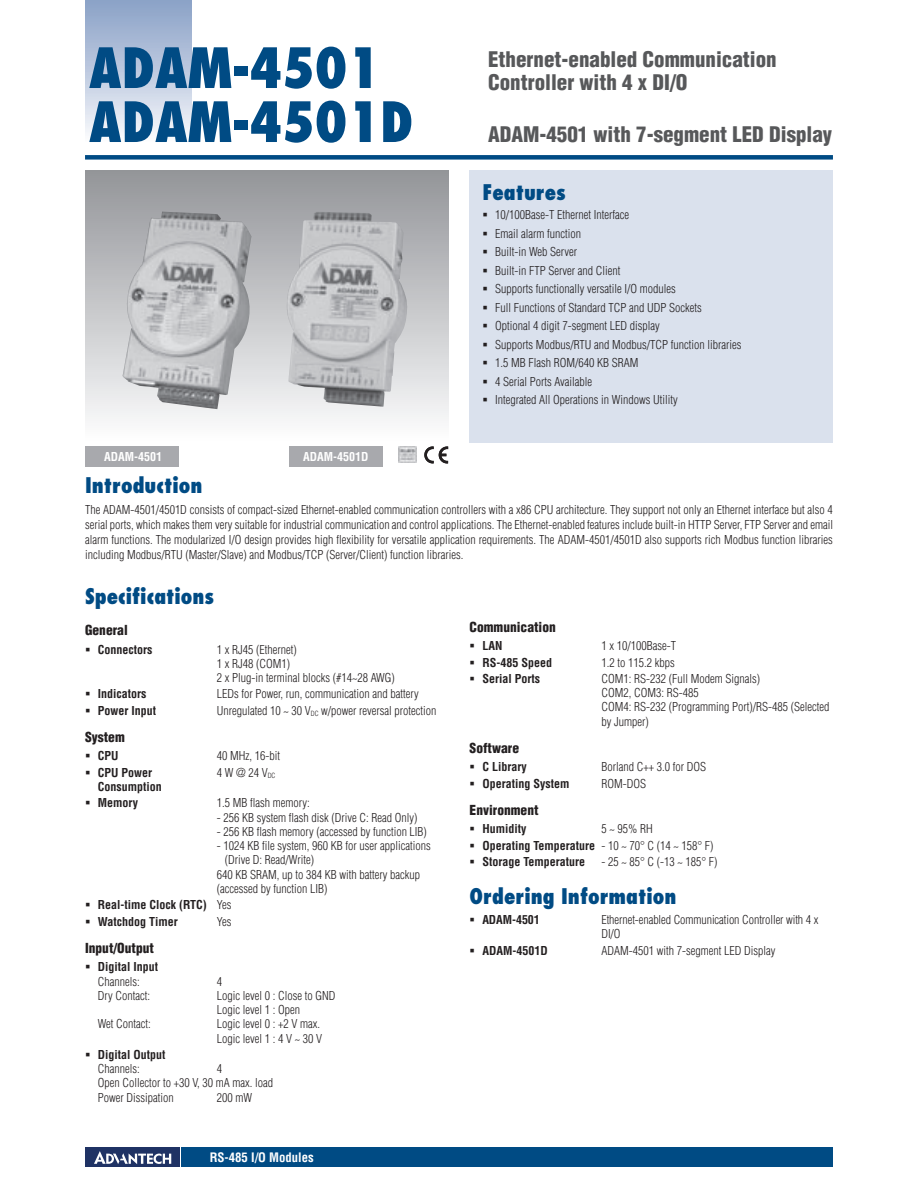
<style>
.page{position:relative;width:918px;height:1188px;background:#fff}
.page>*{position:absolute;margin:0;border:0;box-sizing:border-box;transform-origin:0 0}
.t1{font:800 condensed 54px/54px "Futura";color:#004b84}
.t2{font:900 condensed 21px/22.5px "Helvetica";color:#57585a}
.t3{font:800 condensed 21px "Futura";color:#004b84}
.t4{font:900 condensed 13.5px "Helvetica";color:#231f20}
.t5{font:700 condensed 12.75px "Helvetica";color:#fff}
.t6{font:300 condensed 12px/18.5px "Helvetica";color:#231f20}
.t7{font:700 condensed 12px/16.4px "Helvetica";color:#231f20}
.t8{font:12px/18.5px "Wingdings";color:#231f20;text-align:justify}
.t9{font:700 condensed 12px "Helvetica";color:#fff}
.s1{font-weight:300}
</style>
<div class="page">
<div style="left:182px;top:1147px;width:651px;height:20px;background:#004b84"></div>
<div style="left:85px;top:1147px;width:95px;height:20px;background:#1f3264"></div>
<svg style="left:94px;top:1151px;width:77px;height:13px"></svg>
<div style="left:85px;top:155px;width:748px;height:5px;background:#004b84"></div>
<div style="left:85px;top:0;width:106px;height:143px;background:linear-gradient(to bottom,#879fc5,#fafafd)"></div>
<div style="left:470px;top:170px;width:363px;height:272px;background:#dae1ed"></div>
<svg style="left:424px;top:446px;width:24px;height:17px"></svg>
<div style="left:85px;top:170px;width:363px;height:272px;background:linear-gradient(to bottom,#939498,#fcfcfd)"></div>
<img style="left:122px;top:212px;width:130px;height:197px">
<img style="left:286px;top:212px;width:122px;height:195px">
<img style="left:399px;top:446px;width:17px;height:17px">
<div style="left:85px;top:446px;width:94px;height:21px;background:#a8a9ad"></div>
<div style="left:289px;top:446px;width:94px;height:21px;background:#a8a9ad"></div>
<h1 class="t1" style="left:89px;top:40px;width:326px">ADAM-4501<br>ADAM-4501D</h1>
<p class="t9" style="left:104px;top:450px;width:60px">ADAM-4501</p>
<p class="t9" style="left:303px;top:450px;width:67px">ADAM-4501D</p>
<h2 class="t2" style="left:488px;top:48px;width:290px">Ethernet-enabled Communication<br>Controller with 4 x DI/O</h2>
<h2 class="t2" style="left:488px;top:123px;width:346px">ADAM-4501 with 7-segment LED Display</h2>
<h2 class="t3" style="left:482px;top:178px;width:85px">Features</h2>
<p class="t8" style="left:482px;top:206px;width:7px">▪ ▪ ▪ ▪ ▪ ▪ ▪ ▪ ▪ ▪ ▪</p>
<p class="t6" style="left:495px;top:205px;width:248px">10/100Base-T Ethernet Interface<br>Email alarm function<br>Built-in Web Server<br>Built-in FTP Server and Client<br>Supports functionally versatile I/O modules<br>Full Functions of Standard TCP and UDP Sockets<br>Optional 4 digit 7-segment LED display<br>Supports Modbus/RTU and Modbus/TCP function libraries 1.5 MB Flash ROM/640 KB SRAM<br>4 Serial Ports Available<br>Integrated All Operations in Windows Utility</p>
<h2 class="t3" style="left:85px;top:472px;width:119px">Introduction</h2>
<p class="t6" style="left:85px;top:503px;width:749px;line-height:15px;text-align:justify">The ADAM-4501/4501D consists of compact-sized Ethernet-enabled communication controllers with a x86 CPU architecture. They support not only an Ethernet interface but also 4 serial ports, which makes them very suitable for industrial communication and control applications. The Ethernet-enabled features include built-in HTTP Server, FTP Server and email alarm functions. The modularized I/O design provides high flexibility for versatile application requirements. The ADAM-4501/4501D also supports rich Modbus function libraries including Modbus/RTU (Master/Slave) and Modbus/TCP (Server/Client) function libraries.</p>
<h2 class="t3" style="left:85px;top:582px;width:131px">Specifications</h2>
<p class="t4" style="left:85px;top:622px;width:44px">General</p>
<p class="t7" style="left:98px;top:641px;width:56px">Connectors</p>
<p class="t6" style="left:217px;top:642px;width:180px;line-height:14.2px">1 x RJ45 (Ethernet)<br>1 x RJ48 (COM1)<br>2 x Plug-in terminal blocks (#14~28 AWG)</p>
<p class="t7" style="left:98px;top:686px;width:50px">Indicators</p>
<p class="t6" style="left:217px;top:685px;width:203px">LEDs for Power, run, communication and battery</p>
<p class="t7" style="left:98px;top:702px;width:60px">Power Input</p>
<p class="t6" style="left:217px;top:701px;width:221px">Unregulated 10 ~ 30 V<sub>DC</sub> w/power reversal protection</p>
<p class="t4" style="left:85px;top:729px;width:41px">System</p>
<p class="t7" style="left:98px;top:748px;width:22px">CPU</p>
<p class="t6" style="left:217px;top:747px;width:65px">40 MHz, 16-bit</p>
<p class="t7" style="left:98px;top:764px;width:56px">CPU Power</p>
<p class="t6" style="left:217px;top:763px;width:60px">4 W @ 24 V<sub>DC</sub></p>
<p class="t7" style="left:98px;top:778px;width:66px">Consumption<br>Memory</p>
<p class="t8" style="left:85px;top:640px;width:7px">▪</p>
<p class="t6" style="left:217px;top:794px;width:94px">1.5 MB flash memory:</p>
<p class="t6" style="left:217px;top:808px;width:202px">- 256 KB system flash disk (Drive C: Read Only)</p>
<p class="t6" style="left:217px;top:822px;width:212px">- 256 KB flash memory (accessed by function LIB)</p>
<p class="t6" style="left:217px;top:837px;width:215px">- 1024 KB file system, 960 KB for user applications</p>
<p class="t6" style="left:225px;top:851px;width:91px">(Drive D: Read/Write)</p>
<p class="t6" style="left:217px;top:865px;width:205px">640 KB SRAM, up to 384 KB with battery backup</p>
<p class="t6" style="left:217px;top:879px;width:112px">(accessed by function LIB)</p>
<p class="t7" style="left:98px;top:897px;width:135px">Real-time Clock (RTC) <span class="s1">Yes<br></span>Watchdog Timer</p>
<p class="t8" style="left:85px;top:794px;width:7px">▪</p>
<p class="t6" style="left:217px;top:912px;width:16px">Yes</p>
<p class="t4" style="left:85px;top:939px;width:70px">Input/Output</p>
<p class="t7" style="left:98px;top:959px;width:62px">Digital Input</p>
<p class="t6" style="left:98px;top:972px;width:43px">Channels:</p>
<p class="t6" style="left:217px;top:972px;width:7px">4</p>
<p class="t6" style="left:98px;top:986px;width:54px">Dry Contact:</p>
<p class="t6" style="left:217px;top:988px;width:120px;line-height:14.2px">Logic level 0 : Close to GND<br>Logic level 1 : Open</p>
<p class="t6" style="left:98px;top:1015px;width:55px">Wet Contact:</p>
<p class="t6" style="left:217px;top:1017px;width:107px;line-height:14.2px">Logic level 0 : +2 V max.<br>Logic level 1 : 4 V ~ 30 V</p>
<p class="t7" style="left:98px;top:1046px;width:69px">Digital Output</p>
<p class="t6" style="left:98px;top:1060px;width:43px">Channels:</p>
<p class="t8" style="left:85px;top:958px;width:7px">▪</p>
<p class="t8" style="left:85px;top:1046px;width:7px">▪</p>
<p class="t6" style="left:98px;top:1062px;width:177px;line-height:14.2px;text-indent:119px">4<br>Open Collector to +30 V, 30 mA max. load<br>Power Dissipation</p>
<p class="t6" style="left:217px;top:1088px;width:37px">200 mW</p>
<p class="t5" style="left:210px;top:1150px;width:106px">RS-485 I/O Modules</p>
<p class="t4" style="left:470px;top:618px;width:88px">Communication</p>
<p class="t7" style="left:482px;top:638px;width:22px">LAN</p>
<p class="t6" style="left:601px;top:637px;width:76px">1 x 10/100Base-T</p>
<p class="t7" style="left:482px;top:654px;width:71px">RS-485 Speed</p>
<p class="t6" style="left:601px;top:653px;width:75px">1.2 to 115.2 kbps</p>
<p class="t7" style="left:482px;top:670px;width:59px">Serial Ports</p>
<p class="t6" style="left:601px;top:671px;width:229px;line-height:14.2px">COM1: RS-232 (Full Modem Signals)<br>COM2, COM3: RS-485<br>COM4: RS-232 (Programming Port)/RS-485 (Selected by Jumper)</p>
<p class="t4" style="left:470px;top:739px;width:51px">Software</p>
<p class="t7" style="left:482px;top:759px;width:46px">C Library</p>
<p class="t6" style="left:601px;top:758px;width:106px">Borland C++ 3.0 for DOS</p>
<p class="t7" style="left:482px;top:775px;width:88px">Operating System</p>
<p class="t6" style="left:601px;top:774px;width:46px">ROM-DOS</p>
<p class="t4" style="left:470px;top:801px;width:70px">Environment</p>
<p class="t7" style="left:482px;top:821px;width:46px">Humidity</p>
<p class="t8" style="left:470px;top:638px;width:7px;line-height:16.4px">▪ ▪ ▪</p>
<p class="t7" style="left:482px;top:821px;width:233px;text-indent:119px"><span class="s1">5 ~ 95% RH<br></span>Operating Temperature <span class="s1">- 10 ~ 70° C (14 ~ 158° F)<br></span>Storage Temperature</p>
<p class="t8" style="left:470px;top:821px;width:7px;line-height:16.4px">▪ ▪ ▪</p>
<p class="t6" style="left:601px;top:852px;width:118px">- 25 ~ 85° C (-13 ~ 185° F)</p>
<h2 class="t3" style="left:470px;top:882px;width:208px">Ordering Information</h2>
<p class="t7" style="left:482px;top:912px;width:59px">ADAM-4501</p>
<p class="t6" style="left:601px;top:913px;width:218px;line-height:14.2px">Ethernet-enabled Communication Controller with 4 x<br>DI/O</p>
<p class="t7" style="left:482px;top:942px;width:67px">ADAM-4501D</p>
<p class="t6" style="left:601px;top:941px;width:175px">ADAM-4501 with 7-segment LED Display</p>
<p class="t8" style="left:470px;top:911px;width:7px">▪</p>
<p class="t8" style="left:470px;top:941px;width:7px">▪</p>
</div>
